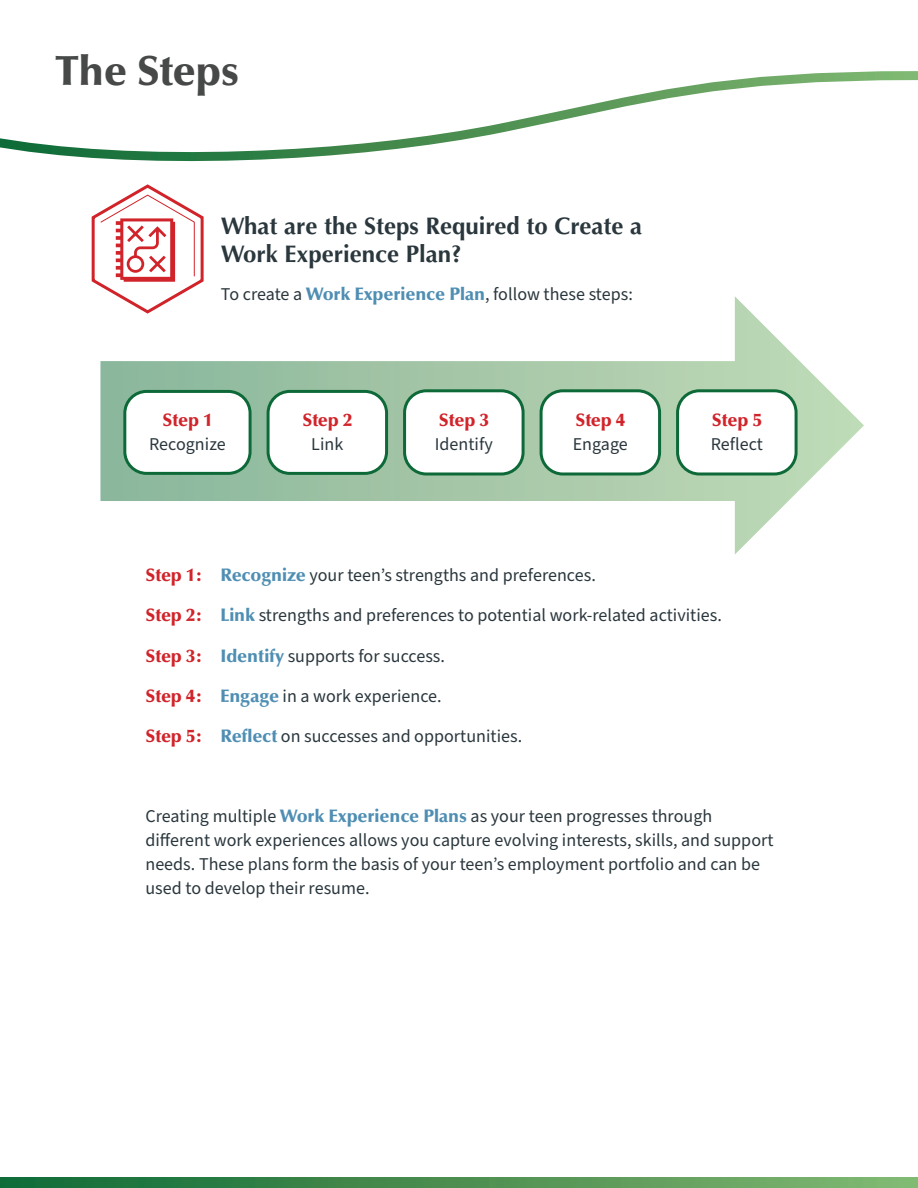
<style>
.page{position:relative;width:918px;height:1188px;background:#fff}
.page>*{position:absolute;margin:0;border:0;box-sizing:border-box;transform-origin:0 0}
.Page_Title_-_Left{font:900 42px "Optima LT Std";letter-spacing:-.01em;color:#474848}
.Paragraph_Title{font:700 24px/28.8px "Optima LT Std";color:#2a373d}
.Body_Copy{font:18px/24px "Source Sans Pro";color:#2a373d}
.Body_Copy-2{font:900 18px/24px "Optima LT Std";color:#d1232a;text-align:center}
.s1{font-family:"Optima LT Std";font-weight:900;color:#4f8eb3}
.s2{font-family:"Optima LT Std";font-weight:900;color:#d1232a}
.s3{font-family:"Source Sans Pro";font-weight:400;color:#2a373d}
</style>
<div class="page">
<svg style="left:0;top:71px;width:918px;height:91px"></svg>
<svg style="left:0;top:1178px;width:918px;height:10px;background:#4a9052"></svg>
<svg style="left:100px;top:296px;width:764px;height:258px"></svg>
<div style="left:125px;top:391px;width:125px;height:82px;background:#fff;border-radius:22px"></div>
<div style="left:123px;top:390px;width:129px;height:85px;border:3px solid #0d6a38;border-radius:22px"></div>
<div style="left:268px;top:391px;width:119px;height:82px;background:#fff;border-radius:22px"></div>
<div style="left:267px;top:390px;width:121px;height:85px;border:3px solid #0d6a38;border-radius:22px"></div>
<div style="left:405px;top:391px;width:118px;height:83px;background:#fff;border-radius:22px"></div>
<div style="left:403px;top:389px;width:122px;height:86px;border:3px solid #0d6a38;border-radius:22px"></div>
<div style="left:541px;top:391px;width:119px;height:83px;background:#fff;border-radius:22px"></div>
<div style="left:540px;top:389px;width:121px;height:86px;border:3px solid #0d6a38;border-radius:22px"></div>
<div style="left:678px;top:391px;width:118px;height:83px;background:#fff;border-radius:22px"></div>
<div style="left:676px;top:389px;width:122px;height:86px;border:3px solid #0d6a38;border-radius:22px"></div>
<svg style="left:91px;top:184px;width:115px;height:132px"></svg>
<p class="Page_Title_-_Left" style="left:56px;top:46px;width:185px">The Steps</p>
<p class="Paragraph_Title" style="left:221px;top:211px;width:423px">What are the Steps Required to Create a<br>Work Experience Plan?</p>
<p class="Body_Copy" style="left:221px;top:282px;width:414px">To create a <span class="s1">Work Experience Plan</span>, follow these steps:</p>
<p class="Body_Copy" style="left:149px;top:409px;width:78px;text-align:center"><span class="s2">Step 1<br></span>Recognize</p>
<p class="Body_Copy-2" style="left:302px;top:408px;width:51px">Step 2<br><span class="s3">Link</span></p>
<p class="Body_Copy" style="left:435px;top:408px;width:59px"><span class="s2">Step 3<br></span>Identify</p>
<p class="Body_Copy" style="left:573px;top:408px;width:57px"><span class="s2">Step 4<br></span>Engage</p>
<p class="Body_Copy" style="left:711px;top:408px;width:54px"><span class="s2">Step 5<br></span>Reflect</p>
<p class="Body_Copy" style="left:145px;top:564px;width:452px"><span class="s2">Step 1:</span> <span class="s1">Recognize</span> your teen’s strengths and preferences.</p>
<p class="Body_Copy" style="left:145px;top:604px;width:578px"><span class="s2">Step 2:</span> <span class="s1">Link</span> strengths and preferences to potential work-related activities.</p>
<p class="Body_Copy" style="left:145px;top:644px;width:301px"><span class="s2">Step 3:</span> <span class="s1">Identify</span> supports for success.</p>
<p class="Body_Copy" style="left:145px;top:684px;width:298px"><span class="s2">Step 4:</span> <span class="s1">Engage</span> in a work experience.</p>
<p class="Body_Copy" style="left:145px;top:725px;width:378px"><span class="s2">Step 5:</span> <span class="s1">Reflect</span> on successes and opportunities.</p>
<p class="Body_Copy" style="left:145px;top:805px;width:630px">Creating multiple <span class="s1">Work Experience Plans</span> as your teen progresses through different work experiences allows you capture evolving interests, skills, and support needs. These plans form the basis of your teen’s employment portfolio and can be used to develop their resume.</p>
</div>
